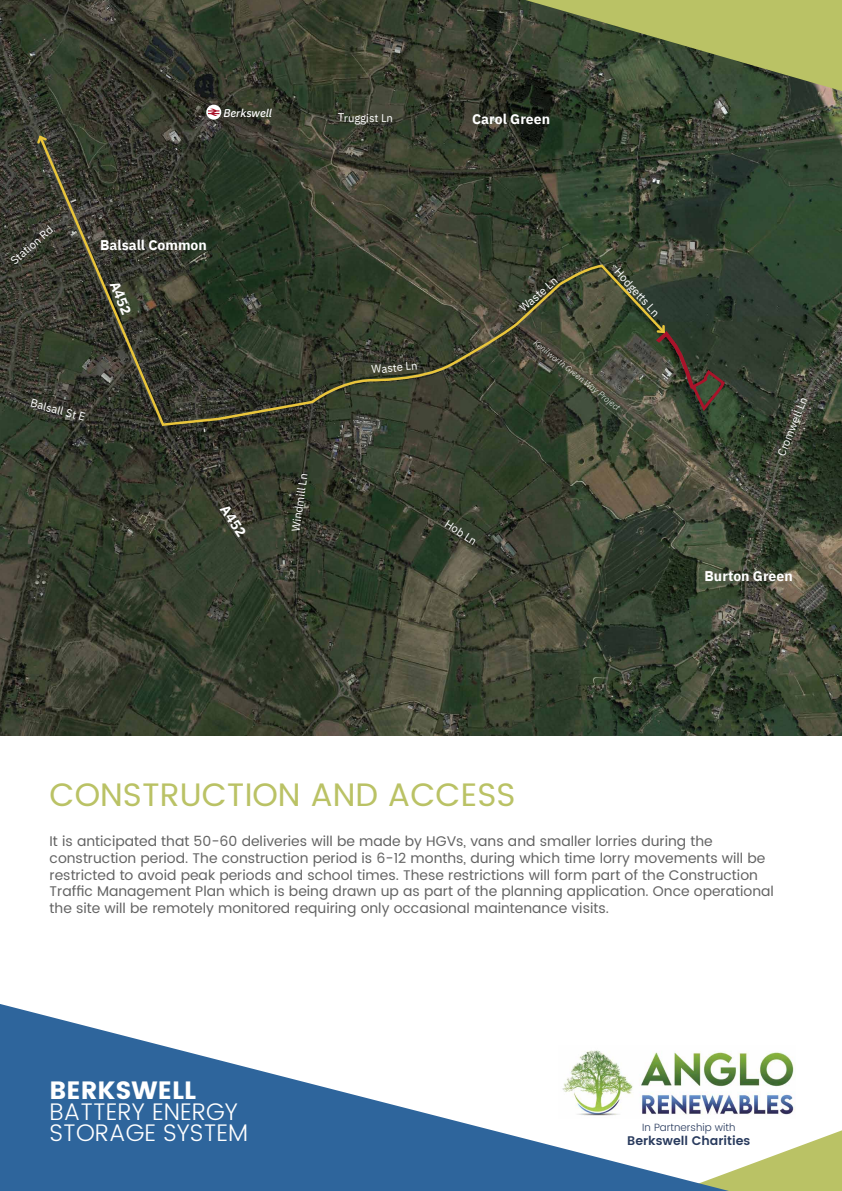
<style>
.page{position:relative;width:842px;height:1191px;background:#fff}
.page>*{position:absolute;margin:0;border:0;box-sizing:border-box;transform-origin:0 0}
.t1{font:32.5px "Poppins";color:#bac265}
.t2{font:25px "Poppins";color:#fff}
.t3{font:300 24px/21px "Poppins";color:#fff}
.t4{font:700 14.05px "IBM Plex Sans";color:#fff}
.t5{font:14px/16.8px "Poppins";color:#636363}
.t6{font:700 14px "IBM Plex Sans";color:#fff}
.t7{font:600 12.5px "Poppins";color:#293b5e}
.t8{font:11.2px "IBM Plex Sans";color:#fff}
.t9{font:italic 500 11.2px "IBM Plex Sans";color:#fff}
.t10{font:300 10.5px "Poppins";color:#293b5e}
.t11{font:italic 300 8.4px "IBM Plex Sans";color:#fff}
</style>
<div class="page">
<svg style="left:729px;top:1130px;width:113px;height:61px"></svg>
<svg style="left:0;top:1004px;width:729px;height:187px;fill:#2e659c"></svg>
<img style="left:559px;top:1046px;width:236px;height:72px">
<img style="left:0;top:0;width:842px;height:736px">
<svg style="left:525px;top:0;width:317px;height:91px;background:#79844c"></svg>
<svg style="left:37px;top:134px;width:630px;height:293px;background:#3a3f2f"></svg>
<svg style="left:35px;top:134px;width:14px;height:12px"></svg>
<svg style="left:654px;top:324px;width:73px;height:90px;background:#444233"></svg>
<svg style="left:206px;top:105px;width:15px;height:15px"></svg>
<svg style="left:208px;top:109px;width:11px;height:7px"></svg>
<p class="t9" style="left:223px;top:104px;width:50px">Berkswell</p>
<p class="t8" style="left:338px;top:109px;width:57px;rotate:1deg">Truggist Ln</p>
<p class="t4" style="left:472px;top:108px;width:80px">Carol Green</p>
<p class="t8" style="left:7px;top:255px;width:54px;rotate:-41deg">Station Rd</p>
<p class="t4" style="left:100px;top:233px;width:108px">Balsall Common</p>
<p class="t6" style="left:124px;top:277px;width:36px;rotate:68deg">A452</p>
<p class="t8" style="left:33px;top:394px;width:58px;rotate:15deg">Balsall St E</p>
<p class="t6" style="left:233px;top:500px;width:36px;rotate:56deg">A452</p>
<p class="t8" style="left:287px;top:530px;width:60px;rotate:-82deg">Windmill Ln</p>
<p class="t8" style="left:371px;top:361px;width:47px;rotate:-5deg">Waste Ln</p>
<p class="t8" style="left:516px;top:303px;width:47px;rotate:-41deg">Waste Ln</p>
<p class="t8" style="left:623px;top:264px;width:62px;rotate:48deg">Hodgetts Ln</p>
<p class="t11" style="left:538px;top:337px;width:109px;rotate:38deg">Kenilworth Green Way Project</p>
<p class="t8" style="left:451px;top:515px;width:37px;rotate:33deg">Hob Ln</p>
<p class="t8" style="left:773px;top:452px;width:64px;rotate:-68deg">Cromwell Ln</p>
<p class="t4" style="left:705px;top:565px;width:90px">Burton Green</p>
<h1 class="t1" style="left:50px;top:771px;width:467px">CONSTRUCTION AND ACCESS</h1>
<p class="t5" style="left:50px;top:833px;width:726px">It is anticipated that 50-60 deliveries will be made by HGVs, vans and smaller lorries during the construction period. The construction period is 6-12 months, during which time lorry movements will be restricted to avoid peak periods and school times. These restrictions will form part of the Construction Traffic Management Plan which is being drawn up as part of the planning application. Once operational the site will be remotely monitored requiring only occasional maintenance visits.</p>
<h2 class="t2" style="left:50px;top:1075px;width:148px">BERKSWELL</h2>
<h3 class="t3" style="left:50px;top:1101px;width:200px">BATTERY ENERGY<br>STORAGE SYSTEM</h3>
<p class="t10" style="left:642px;top:1119px;width:95px">In Partnership with</p>
<p class="t7" style="left:627px;top:1131px;width:125px">Berkswell Charities</p>
</div>
